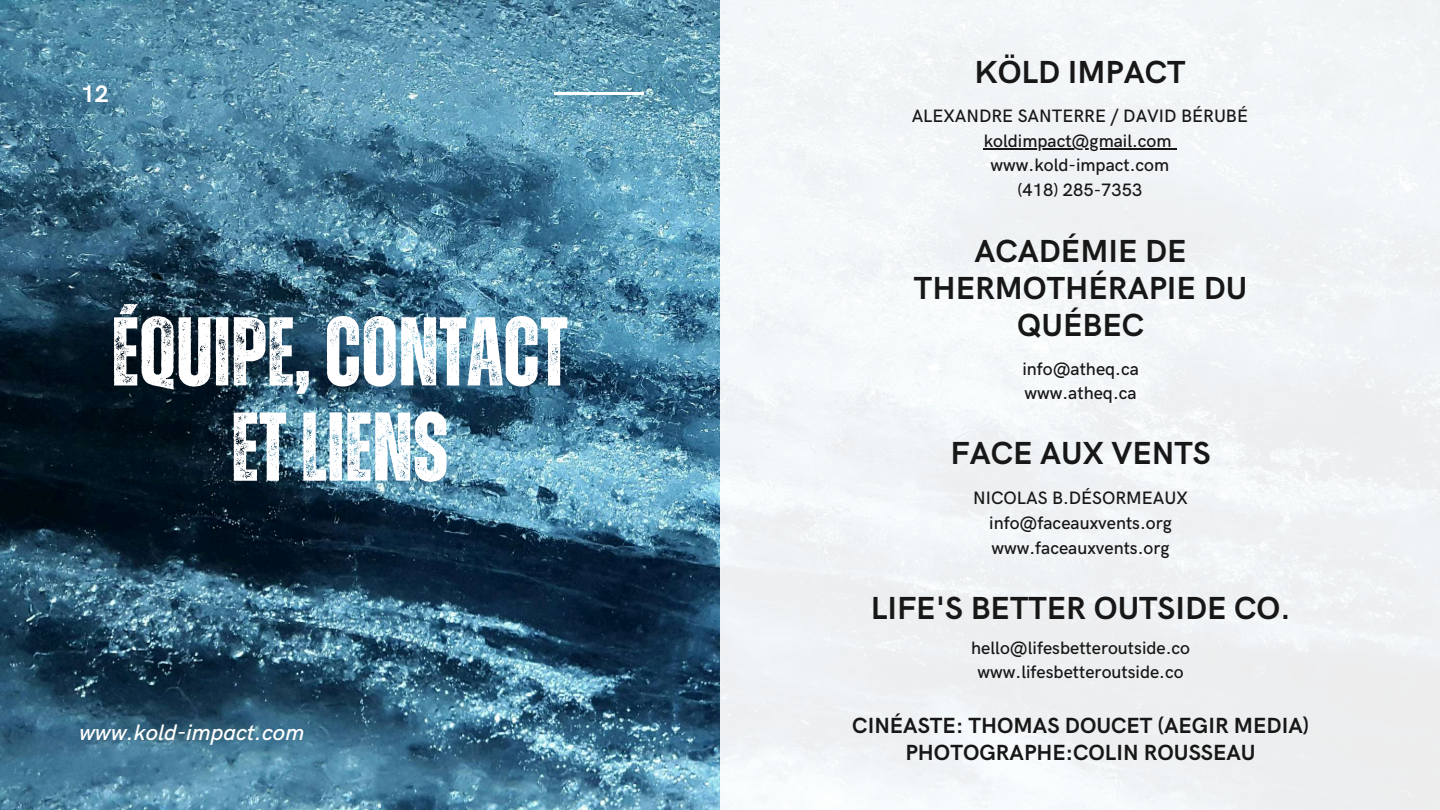
<style>
.page{position:relative;width:1440px;height:810px;background:#fff}
.page>*{position:absolute;margin:0;border:0;box-sizing:border-box;transform-origin:0 0}
.t1{font:700 97.6px/95.2px "Zuume Rough";color:#fff;text-align:center}
.t2{font:700 32px/37.1px "HK Grotesk";color:#171717;text-align:center}
.t3{font:700 24px "HK Grotesk";color:#fff}
.t4{font:italic 500 22.5px "HK Grotesk";color:#fff}
.t5{font:700 22px/26.2px "HK Grotesk";color:#171717;text-align:center}
.t6{font:500 18px/24.8px "HK Grotesk";color:#171717;text-align:center}
</style>
<div class="page">
<img style="left:0;top:0;width:720px;height:810px">
<div style="left:720px;top:0;width:720px;height:810px;background:#f1f5f7"></div>
<hr style="left:554px;top:92px;width:90px;height:3px;background:#fff">
<hr style="left:984px;top:148px;width:188px;height:2px;background:#171717">
<h3 class="t3" style="left:81px;top:81px;width:29px">12</h3>
<h1 class="t1" style="left:111px;top:309px;width:458px">ÉQUIPE,CONTACT<br>ETLIENS</h1>
<p class="t4" style="left:79px;top:720px;width:227px">www.kold-impact.com</p>
<h2 class="t2" style="left:974px;top:55px;width:213px">KÖLD IMPACT</h2>
<p class="t6" style="left:912px;top:104px;width:338px">ALEXANDRE SANTERRE / DAVID BÉRUBÉ koldimpact@gmail.com www.kold-impact.com<br>(418) 285-7353</p>
<h2 class="t2" style="left:914px;top:233px;width:335px">ACADÉMIE DE<br>THERMOTHÉRAPIE DU<br>QUÉBEC</h2>
<p class="t6" style="left:1022px;top:358px;width:118px;line-height:23.7px;text-align:left">info@atheq.ca www.atheq.ca</p>
<h2 class="t2" style="left:951px;top:436px;width:262px">FACE AUX VENTS</h2>
<p class="t6" style="left:973px;top:486px;width:216px">NICOLAS B.DÉSORMEAUX info@faceauxvents.org www.faceauxvents.org</p>
<h2 class="t2" style="left:871px;top:591px;width:421px">LIFE'S BETTER OUTSIDE CO.</h2>
<p class="t6" style="left:971px;top:637px;width:220px;line-height:23.7px">hello@lifesbetteroutside.co www.lifesbetteroutside.co</p>
<p class="t5" style="left:852px;top:714px;width:458px">CINÉASTE: THOMAS DOUCET (AEGIR MEDIA)<br>PHOTOGRAPHE:COLIN ROUSSEAU</p>
</div>
